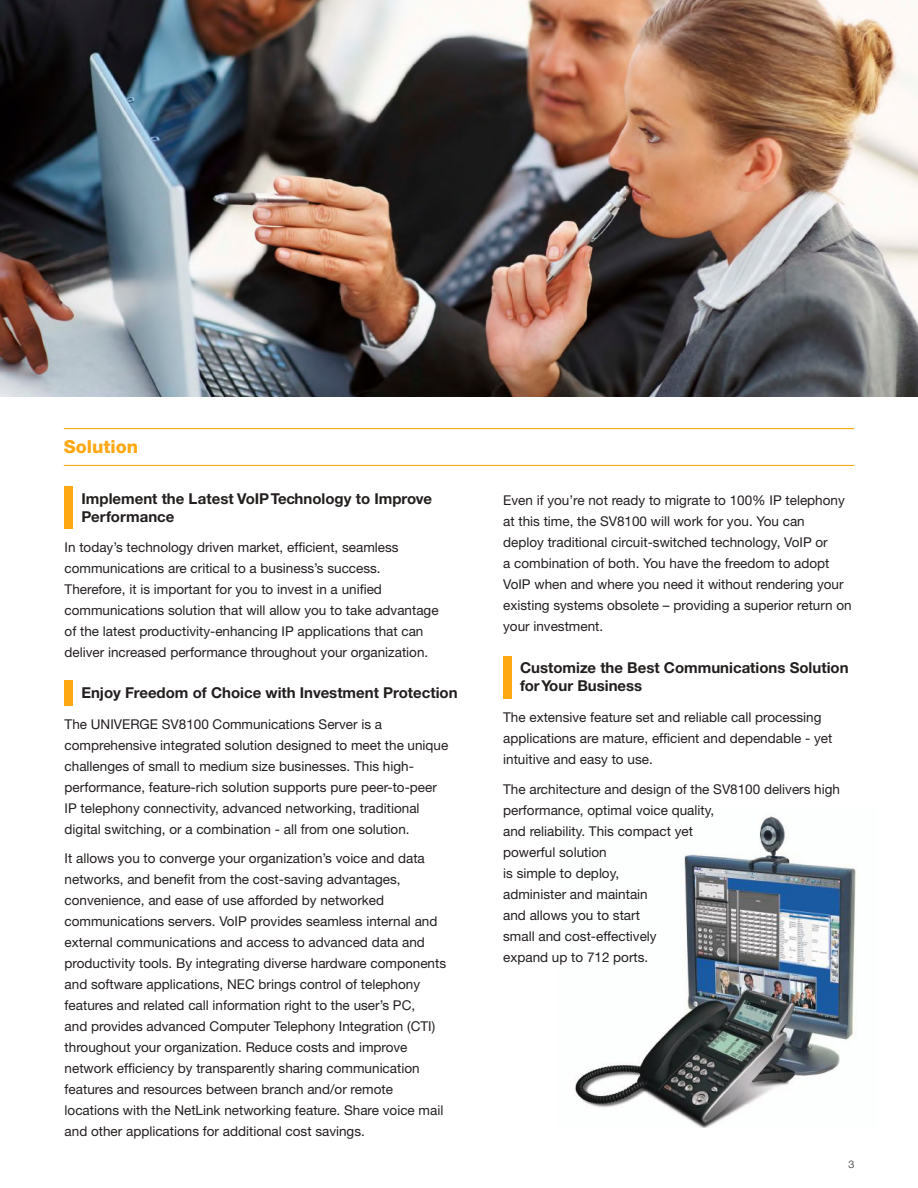
<style>
.page{position:relative;width:918px;height:1188px;background:#fff}
.page>*{position:absolute;margin:0;border:0;box-sizing:border-box;transform-origin:0 0}
.t1{font:800 18px "Helvetica Neue";color:#fea814}
.t2{font:700 15px/18px "Helvetica Neue CE";color:#241f1f}
.t3{font:13.5px/21px "Helvetica Neue";color:#241f1f}
.t4{font:300 10.5px "Helvetica Neue";color:#241f1f}
</style>
<div class="page">
<img style="left:575px;top:816px;width:282px;height:311px">
<hr style="left:64px;top:428px;width:790px;height:1px;background:#fea814">
<hr style="left:64px;top:465px;width:790px;height:1px;background:#fea814">
<div style="left:65px;top:681px;width:8px;height:25px;background:#fea814"></div>
<div style="left:65px;top:486px;width:8px;height:43px;background:#fea814"></div>
<img style="left:0;top:0;width:918px;height:397px">
<div style="left:503px;top:656px;width:9px;height:43px;background:#fea814"></div>
<h1 class="t1" style="left:64px;top:436px;width:76px">Solution</h1>
<p class="t2" style="left:81px;top:489px;width:352px">Implement the Latest VoIP Technology to Improve<br>Performance</p>
<p class="t3" style="left:503px;top:490px;width:350px">Even if you’re not ready to migrate to 100% IP telephony at this time, the SV8100 will work for you. You can<br>deploy traditional circuit-switched technology, VoIP or<br>a combination of both. You have the freedom to adopt VoIP when and where you need it without rendering your existing systems obsolete – providing a superior return on your investment.</p>
<p class="t3" style="left:65px;top:537px;width:376px">In today’s technology driven market, efficient, seamless communications are critical to a business’s success.<br>Therefore, it is important for you to invest in a unified communications solution that will allow you to take advantage of the latest productivity-enhancing IP applications that can deliver increased performance throughout your organization.</p>
<p class="t2" style="left:81px;top:684px;width:378px">Enjoy Freedom of Choice with Investment Protection</p>
<p class="t3" style="left:65px;top:713px;width:385px">The UNIVERGE SV8100 Communications Server is a comprehensive integrated solution designed to meet the unique challenges of small to medium size businesses. This high&shy;performance, feature-rich solution supports pure peer-to-peer IP telephony connectivity, advanced networking, traditional digital switching, or a combination - all from one solution.</p>
<p class="t3" style="left:65px;top:848px;width:383px">It allows you to converge your organization’s voice and data networks, and benefit from the cost-saving advantages, convenience, and ease of use afforded by networked communications servers. VoIP provides seamless internal and external communications and access to advanced data and productivity tools. By integrating diverse hardware components and software applications, NEC brings control of telephony features and related call information right to the user’s PC,<br>and provides advanced Computer Telephony Integration (CTI) throughout your organization. Reduce costs and improve network efficiency by transparently sharing communication features and resources between branch and/or remote locations with the NetLink networking feature. Share voice mail and other applications for additional cost savings.</p>
<p class="t2" style="left:520px;top:659px;width:330px">Customize the Best Communications Solution for Your Business</p>
<p class="t3" style="left:503px;top:707px;width:331px">The extensive feature set and reliable call processing applications are mature, efficient and dependable - yet intuitive and easy to use.</p>
<p class="t3" style="left:503px;top:778px;width:338px">The architecture and design of the SV8100 delivers high performance, optimal voice quality,<br>and reliability. This compact yet<br>powerful solution<br>is simple to deploy,<br>administer and maintain<br>and allows you to start<br>small and cost-effectively<br>expand up to 712 ports.</p>
<p class="t4" style="left:848px;top:1158px;width:7px">3</p>
</div>
